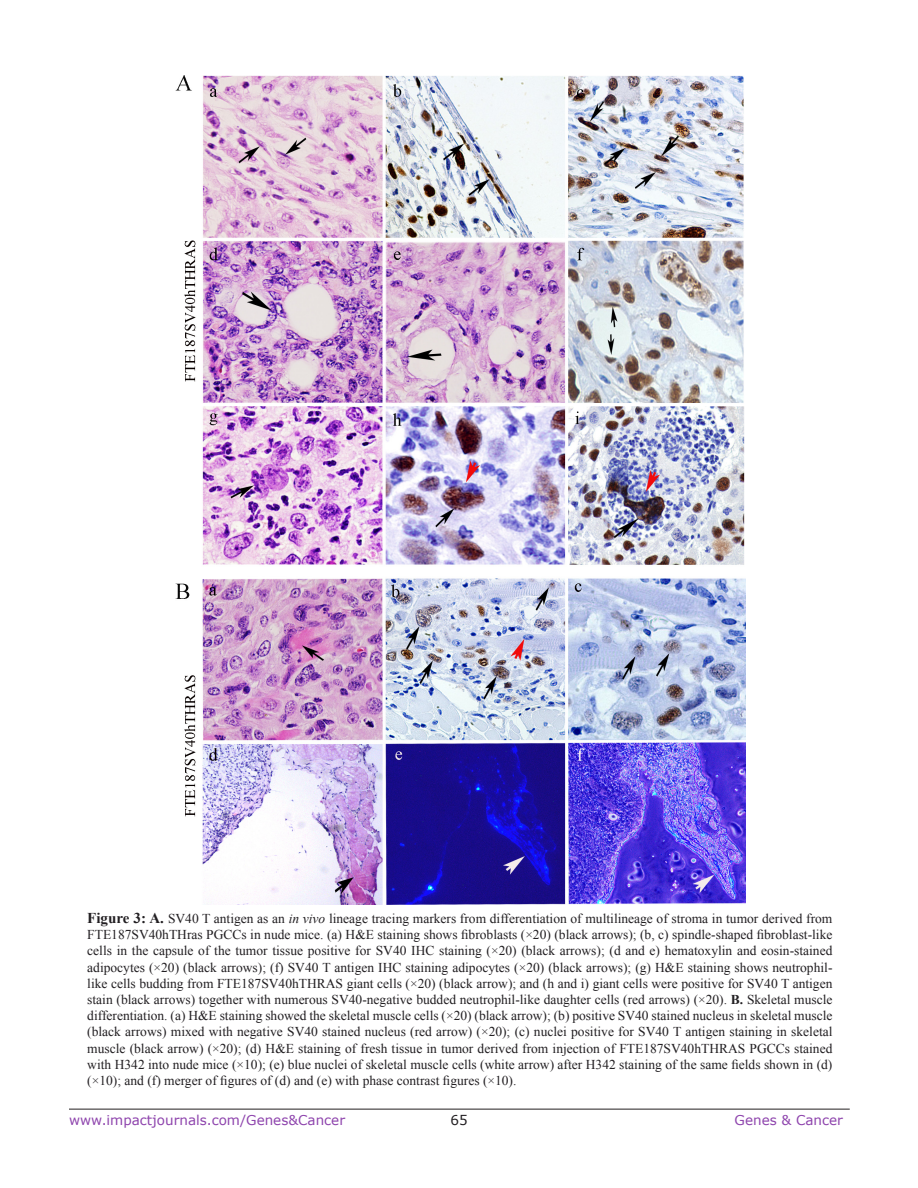
<style>
.page{position:relative;width:918px;height:1188px;background:#fff}
.page>*{position:absolute;margin:0;border:0;box-sizing:border-box;transform-origin:0 0}
.FigureText{font:13.5px/16.2px "Times New Roman";color:#221f22;text-align:justify}
.t1{font:13.5px "Verdana";color:#8e44ad}
.t2{font:13.5px "Verdana";color:#221f22}
.s1{font-weight:700;font-size:15px}
.s2{font-style:italic}
.s3{font-weight:700}
</style>
<div class="page">
<hr style="left:69px;top:1109px;width:781px;height:1px;background:#231f20">
<img style="left:175px;top:76px;width:571px;height:828px">
<p class="FigureText" style="left:87px;top:910px;width:747px"><span class="s1">Figure 3: A.</span> SV40 T antigen as an <span class="s2">in vivo</span> lineage tracing markers from differentiation of multilineage of stroma in tumor derived from FTE187SV40hTHras PGCCs in nude mice. (a) H&amp;E staining shows fibroblasts (×20) (black arrows); (b, c) spindle-shaped fibroblast-like cells in the capsule of the tumor tissue positive for SV40 IHC staining (×20) (black arrows); (d and e) hematoxylin and eosin-stained adipocytes (×20) (black arrows); (f) SV40 T antigen IHC staining adipocytes (×20) (black arrows); (g) H&amp;E staining shows neutrophil&shy;like cells budding from FTE187SV40hTHRAS giant cells (×20) (black arrow); and (h and i) giant cells were positive for SV40 T antigen stain (black arrows) together with numerous SV40-negative budded neutrophil-like daughter cells (red arrows) (×20). <span class="s3">B.</span> Skeletal muscle differentiation. (a) H&amp;E staining showed the skeletal muscle cells (×20) (black arrow); (b) positive SV40 stained nucleus in skeletal muscle (black arrows) mixed with negative SV40 stained nucleus (red arrow) (×20); (c) nuclei positive for SV40 T antigen staining in skeletal muscle (black arrow) (×20); (d) H&amp;E staining of fresh tissue in tumor derived from injection of FTE187SV40hTHRAS PGCCs stained with H342 into nude mice (×10); (e) blue nuclei of skeletal muscle cells (white arrow) after H342 staining of the same fields shown in (d) (×10); and (f) merger of figures of (d) and (e) with phase contrast figures (×10).</p>
<p class="t1" style="left:69px;top:1111px;width:278px">www.impactjournals.com/Genes&amp;Cancer</p>
<p class="t2" style="left:450px;top:1111px;width:19px">65</p>
<p class="t1" style="left:735px;top:1111px;width:110px">Genes &amp; Cancer</p>
</div>
